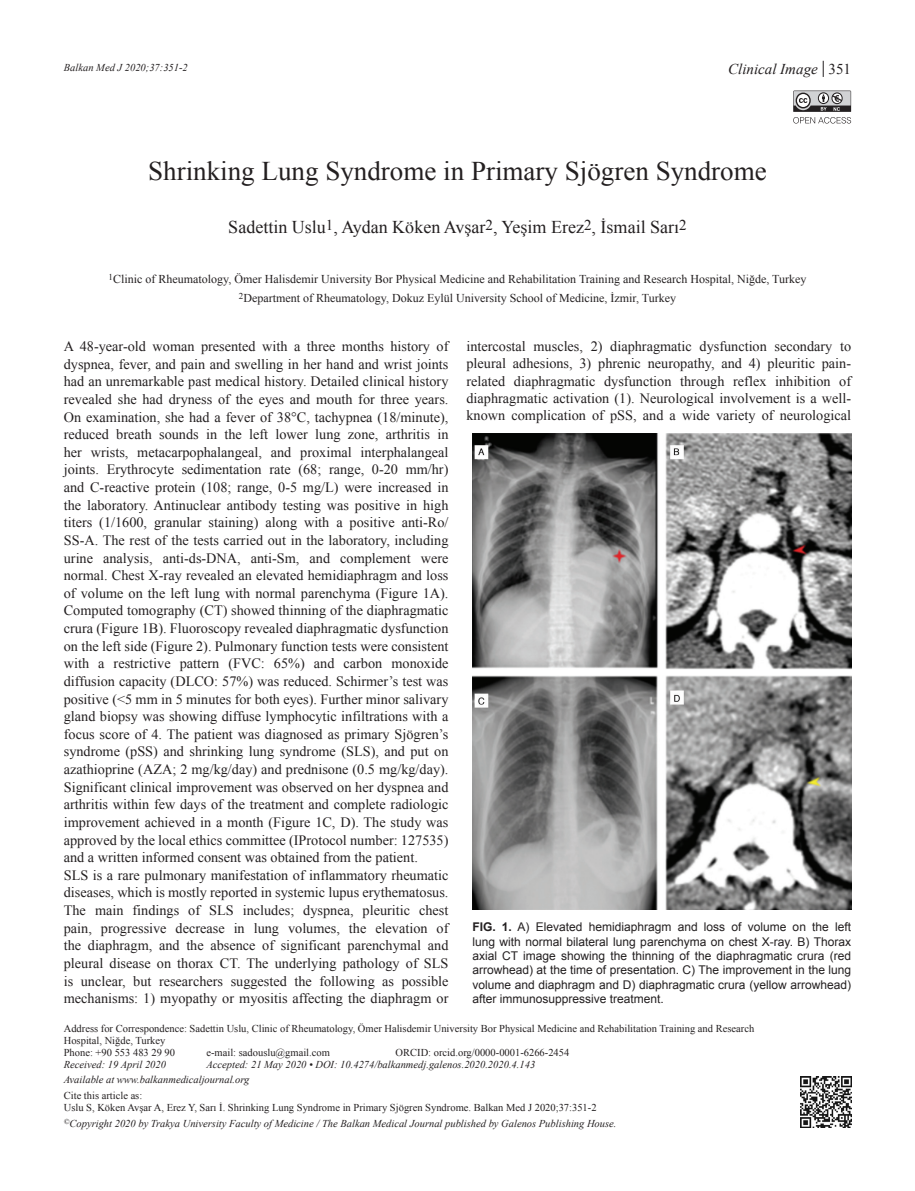
<style>
.page{position:relative;width:915px;height:1191px;background:#fff}
.page>*{position:absolute;margin:0;border:0;box-sizing:border-box;transform-origin:0 0}
.BASLIK{font:27px "Times New Roman";color:#231f20}
.YAZARLAR{font:18px "Times New Roman";color:#231f20}
.TURU{font:italic 15px "Times New Roman";color:#231f20}
.TURU-2{font:15px "Times New Roman";color:#231f20}
.YAZI{font:14.25px/17.5px "Times New Roman";color:#231f20;text-align:justify}
.RESİM-ALTI{font:12px/14.4px "Arial";color:#231f20;text-align:justify}
.KURUM{font:12px "Times New Roman";color:#231f20}
.YAZI-2{font:10.5px/12px "Times New Roman";color:#231f20}
.YAZI-3{font:italic 10.5px "Times New Roman";color:#231f20}
.CITE_AS{font:10.5px "Times New Roman";color:#231f20}
.SAYFA_NO{font:italic 10.5px "Times New Roman";color:#231f20}
.s1{font-weight:700}
</style>
<div class="page">
<svg style="left:822px;top:61px;width:1px;height:16px"></svg>
<svg style="left:793px;top:91px;width:57px;height:32px"></svg>
<img style="left:800px;top:1076px;width:50px;height:51px">
<img style="left:472px;top:433px;width:378px;height:476px">
<p class="SAYFA_NO" style="left:64px;top:60px;width:125px">Balkan Med J 2020;37:351-2</p>
<p class="TURU" style="left:728px;top:59px;width:91px">Clinical Image</p>
<p class="TURU-2" style="left:828px;top:59px;width:24px">351</p>
<p class="BASLIK" style="left:148px;top:152px;width:620px">Shrinking Lung Syndrome in Primary Sjögren Syndrome</p>
<p class="YAZARLAR" style="left:228px;top:215px;width:459px">Sadettin Uslu<sup>1</sup>, Aydan Köken Avşar<sup>2</sup>, Yeşim Erez<sup>2</sup>, İsmail Sarı<sup>2</sup></p>
<p class="KURUM" style="left:108px;top:271px;width:699px"><sup>1</sup>Clinic of Rheumatology, Ömer Halisdemir University Bor Physical Medicine and Rehabilitation Training and Research Hospital, Niğde, Turkey</p>
<p class="KURUM" style="left:239px;top:289px;width:438px"><sup>2</sup>Department of Rheumatology, Dokuz Eylül University School of Medicine, İzmir, Turkey</p>
<p class="YAZI" style="left:64px;top:337px;width:386px">A 48-year-old woman presented with a three months history of dyspnea, fever, and pain and swelling in her hand and wrist joints had an unremarkable past medical history. Detailed clinical history revealed she had dryness of the eyes and mouth for three years.<br>On examination, she had a fever of 38°C, tachypnea (18/minute), reduced breath sounds in the left lower lung zone, arthritis in her wrists, metacarpophalangeal, and proximal interphalangeal joints. Erythrocyte sedimentation rate (68; range, 0-20 mm/hr) and C-reactive protein (108; range, 0-5 mg/L) were increased in the laboratory. Antinuclear antibody testing was positive in high titers (1/1600, granular staining) along with a positive anti-Ro/ SS-A. The rest of the tests carried out in the laboratory, including urine analysis, anti-ds-DNA, anti-Sm, and complement were normal. Chest X-ray revealed an elevated hemidiaphragm and loss of volume on the left lung with normal parenchyma (Figure 1A).<br>Computed tomography (CT) showed thinning of the diaphragmatic crura (Figure 1B). Fluoroscopy revealed diaphragmatic dysfunction on the left side (Figure 2). Pulmonary function tests were consistent with a restrictive pattern (FVC: 65%) and carbon monoxide diffusion capacity (DLCO: 57%) was reduced. Schirmer’s test was positive (&lt;5 mm in 5 minutes for both eyes). Further minor salivary gland biopsy was showing diffuse lymphocytic infiltrations with a focus score of 4. The patient was diagnosed as primary Sjögren’s syndrome (pSS) and shrinking lung syndrome (SLS), and put on azathioprine (AZA; 2 mg/kg/day) and prednisone (0.5 mg/kg/day).<br>Significant clinical improvement was observed on her dyspnea and arthritis within few days of the treatment and complete radiologic improvement achieved in a month (Figure 1C, D). The study was approved by the local ethics committee (IProtocol number: 127535) and a written informed consent was obtained from the patient.</p>
<p class="YAZI" style="left:64px;top:866px;width:386px">SLS is a rare pulmonary manifestation of inflammatory rheumatic diseases, which is mostly reported in systemic lupus erythematosus.<br>The main findings of SLS includes; dyspnea, pleuritic chest pain, progressive decrease in lung volumes, the elevation of the diaphragm, and the absence of significant parenchymal and pleural disease on thorax CT. The underlying pathology of SLS is unclear, but researchers suggested the following as possible mechanisms: 1) myopathy or myositis affecting the diaphragm or</p>
<p class="YAZI" style="left:466px;top:337px;width:386px">intercostal muscles, 2) diaphragmatic dysfunction secondary to pleural adhesions, 3) phrenic neuropathy, and 4) pleuritic pain&shy;related diaphragmatic dysfunction through reflex inhibition of diaphragmatic activation (1). Neurological involvement is a well&shy;known complication of pSS, and a wide variety of neurological</p>
<p class="RESİM-ALTI" style="left:472px;top:920px;width:380px"><span class="s1">FIG. 1.</span> A) Elevated hemidiaphragm and loss of volume on the left lung with normal bilateral lung parenchyma on chest X-ray. B) Thorax axial CT image showing the thinning of the diaphragmatic crura (red arrowhead) at the time of presentation. C) The improvement in the lung volume and diaphragm and D) diaphragmatic crura (yellow arrowhead) after immunosuppressive treatment.</p>
<p class="YAZI-2" style="left:64px;top:1022px;width:691px">Address for Correspondence: Sadettin Uslu, Clinic of Rheumatology, Ömer Halisdemir University Bor Physical Medicine and Rehabilitation Training and Research<br>Hospital, Niğde, Turkey</p>
<p class="YAZI-2" style="left:64px;top:1046px;width:113px">Phone: +90 553 483 29 90</p>
<p class="YAZI-2" style="left:206px;top:1046px;width:125px">e-mail: sadouslu@gmail.com</p>
<p class="YAZI-2" style="left:395px;top:1046px;width:175px">ORCID: orcid.org/0000-0001-6266-2454</p>
<p class="YAZI-3" style="left:64px;top:1057px;width:104px">Received: 19 April 2020</p>
<p class="YAZI-3" style="left:206px;top:1057px;width:330px">Accepted: 21 May 2020 • DOI: 10.4274/balkanmedj.galenos.2020.2020.4.143</p>
<p class="YAZI-3" style="left:64px;top:1072px;width:187px">Available at www.balkanmedicaljournal.org</p>
<p class="CITE_AS" style="left:64px;top:1088px;width:80px">Cite this article as:</p>
<p class="CITE_AS" style="left:64px;top:1100px;width:534px">Uslu S, Köken Avşar A, Erez Y, Sarı İ. Shrinking Lung Syndrome in Primary Sjögren Syndrome. Balkan Med J 2020;37:351-2</p>
<p class="YAZI-3" style="left:64px;top:1116px;width:554px"><sup>©</sup>Copyright 2020 by Trakya University Faculty of Medicine / The Balkan Medical Journal published by Galenos Publishing House.</p>
</div>
